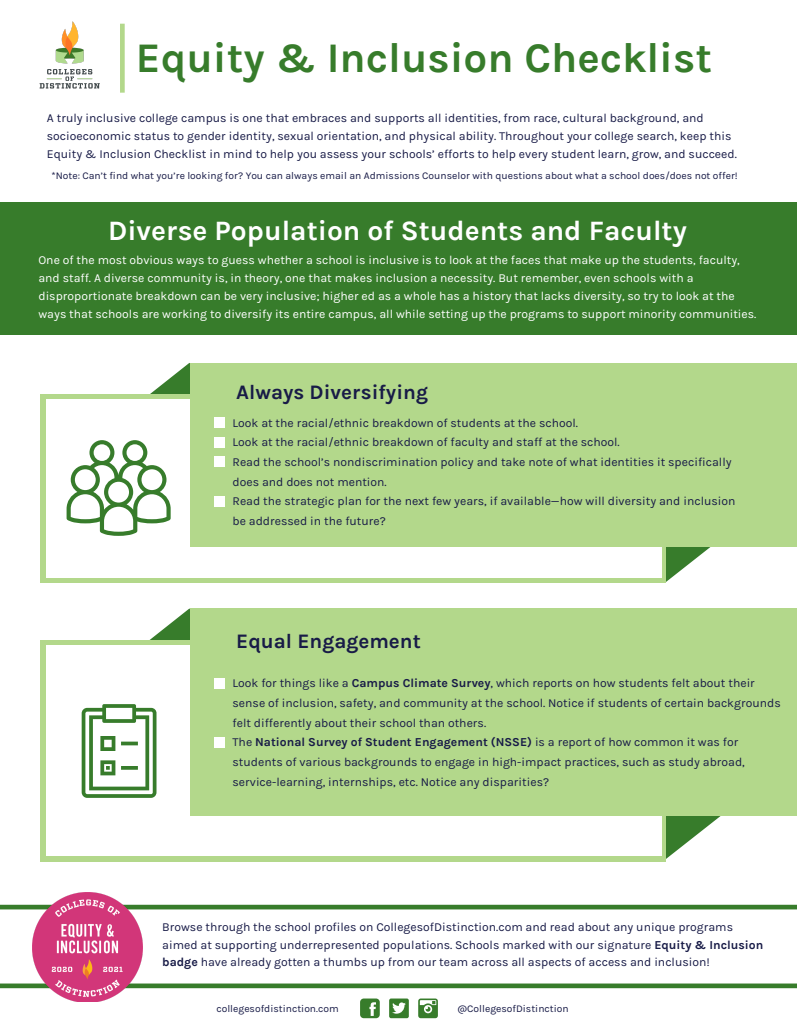
<style>
.page{position:relative;width:797px;height:1032px;background:#fff}
.page>*{position:absolute;margin:0;border:0;box-sizing:border-box;transform-origin:0 0}
.t1{font:700 42.12px "Karla";color:#377c2b}
.t2{font:700 28.12px "Karla";color:#fff}
.t3{font:700 20.62px "Karla";color:#181b47}
.t4{font:12.12px/19.6px "Karla";color:#181b47}
.t5{font:12.12px/17.8px "Karla";color:#fff}
.t6{font:10.25px "Karla";color:#181b47}
.s1{font-weight:700}
</style>
<div class="page">
<svg style="left:0;top:904px;width:796px;height:83px"></svg>
<svg style="left:665px;top:546px;width:95px;height:36px"></svg>
<div style="left:40px;top:394px;width:625px;height:189px;background:linear-gradient(to right,#b3d88a,#b4d88c)"></div>
<div style="left:0;top:202px;width:796px;height:132px;background:#377c2b"></div>
<div style="left:46px;top:399px;width:614px;height:178px;background:#fff"></div>
<div style="left:190px;top:363px;width:606px;height:183px;background:#b3d88b"></div>
<svg style="left:665px;top:815px;width:93px;height:45px"></svg>
<svg style="left:149px;top:608px;width:41px;height:32px"></svg>
<div style="left:40px;top:640px;width:625px;height:221px;background:#b3d88b"></div>
<div style="left:46px;top:644px;width:614px;height:211px;background:#fff"></div>
<div style="left:190px;top:608px;width:606px;height:207px;background:#b3d88b"></div>
<img style="left:33px;top:892px;width:109px;height:108px">
<img style="left:39px;top:21px;width:61px;height:68px">
<svg style="left:389px;top:998px;width:19px;height:19px"></svg>
<svg style="left:360px;top:998px;width:19px;height:19px"></svg>
<svg style="left:418px;top:998px;width:19px;height:19px"></svg>
<div style="left:120px;top:23px;width:5px;height:70px;background:#b3d88b"></div>
<div style="left:215px;top:677px;width:10px;height:11px;background:#fff"></div>
<div style="left:215px;top:736px;width:10px;height:11px;background:#fff"></div>
<svg style="left:82px;top:704px;width:74px;height:93px"></svg>
<svg style="left:67px;top:363px;width:158px;height:172px"></svg>
<h1 class="t1" style="left:136px;top:34px;width:577px">Equity &amp; Inclusion Checklist</h1>
<p class="t4" style="left:47px;top:109px;width:691px;line-height:17.8px">A truly inclusive college campus is one that embraces and supports all identities, from race, cultural background, and socioeconomic status to gender identity, sexual orientation, and physical ability. Throughout your college search, keep this<br>Equity &amp; Inclusion Checklist in mind to help you assess your schools’ efforts to help every student learn, grow, and succeed.</p>
<p class="t6" style="left:52px;top:170px;width:687px">*Note: Can’t find what you’re looking for? You can always email an Admissions Counselor with questions about what a school does/does not offer!</p>
<h2 class="t2" style="left:108px;top:214px;width:580px">Diverse Population of Students and Faculty</h2>
<p class="t5" style="left:38px;top:251px;width:719px">One of the most obvious ways to guess whether a school is inclusive is to look at the faces that make up the students, faculty, and staff. A diverse community is, in theory, one that makes inclusion a necessity. But remember, even schools with a disproportionate breakdown can be very inclusive; higher ed as a whole has a history that lacks diversity, so try to look at the ways that schools are working to diversify its entire campus, all while setting up the programs to support minority communities.</p>
<h3 class="t3" style="left:236px;top:380px;width:193px">Always Diversifying</h3>
<p class="t4" style="left:232px;top:413px;width:504px">Look at the racial/ethnic breakdown of students at the school.<br>Look at the racial/ethnic breakdown of faculty and staff at the school.<br>Read the school’s nondiscrimination policy and take note of what identities it specifically does and does not mention.<br>Read the strategic plan for the next few years, if available—how will diversity and inclusion be addressed in the future?</p>
<h3 class="t3" style="left:236px;top:628px;width:186px">Equal Engagement</h3>
<p class="t4" style="left:232px;top:673px;width:549px">Look for things like a <span class="s1">Campus Climate Survey</span>, which reports on how students felt about their sense of inclusion, safety, and community at the school. Notice if students of certain backgrounds felt differently about their school than others.<br>The <span class="s1">National Survey of Student Engagement (NSSE)</span> is a report of how common it was for students of various backgrounds to engage in high-impact practices, such as study abroad, service-learning, internships, etc. Notice any disparities?</p>
<p class="t4" style="left:162px;top:917px;width:602px;line-height:17.8px">Browse through the school profiles on CollegesofDistinction.com and read about any unique programs aimed at supporting underrepresented populations. Schools marked with our signature <span class="s1">Equity &amp; Inclusion badge</span> have already gotten a thumbs up from our team across all aspects of access and inclusion!</p>
<p class="t6" style="left:216px;top:1002px;width:124px">collegesofdistinction.com</p>
<p class="t6" style="left:457px;top:1002px;width:113px">@CollegesofDistinction</p>
</div>
